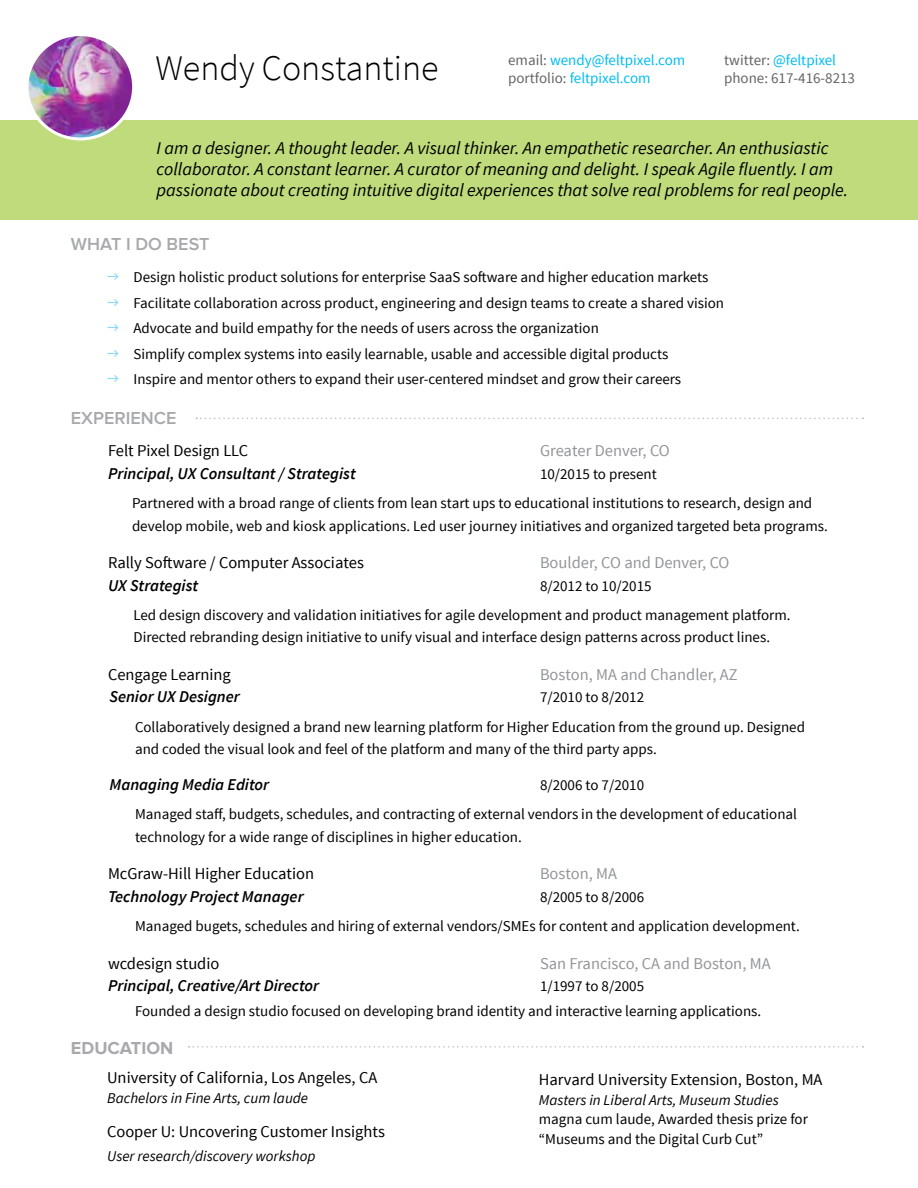
<style>
.page{position:relative;width:918px;height:1188px;background:#fff}
.page>*{position:absolute;margin:0;border:0;box-sizing:border-box;transform-origin:0 0}
.t1{font:300 36px "Source Sans Pro";color:#000}
.t2{font:italic 18px/21px "Source Sans Pro";color:#000}
.t3{font:600 18px "Proxima Nova";color:#a7a9ac}
.t4{font:700 18px "Proxima Nova";color:#a7a9ac}
.t5{font:16.5px "Source Sans Pro";color:#000}
.t6{font:italic 600 16.5px "Source Sans Pro";color:#000}
.t7{font:16.5px "Source Sans Pro";color:#939598}
.t8{font:15px/29.2px "Source Sans Pro";color:#000}
.t9{font:italic 15px "Source Sans Pro";color:#000}
.t10{font:15px "Source Sans Pro";color:#00bdf2}
.t11{font:15px "Source Sans Pro";color:#636466}
.s1{color:#636466}
</style>
<div class="page">
<div style="left:0;top:120px;width:918px;height:99px;background:#bfdb7b"></div>
<svg style="left:196px;top:418px;width:667px;height:1px"></svg>
<svg style="left:189px;top:1046px;width:674px;height:2px"></svg>
<img style="left:29px;top:37px;width:102px;height:102px">
<div style="left:25px;top:33px;width:110px;height:107px;border:3px solid #fff;border-radius:50%"></div>
<h1 class="t1" style="left:156px;top:46px;width:285px">Wendy Constantine</h1>
<p class="t10" style="left:508px;top:51px;width:179px"><span class="s1">email:</span> wendy@feltpixel.com</p>
<p class="t10" style="left:724px;top:51px;width:113px"><span class="s1">twitter:</span> @feltpixel</p>
<p class="t10" style="left:508px;top:69px;width:144px"><span class="s1">portfolio:</span> feltpixel.com</p>
<p class="t11" style="left:724px;top:69px;width:132px">phone: 617-416-8213</p>
<p class="t2" style="left:157px;top:138px;width:693px">I am a designer. A thought leader. A visual thinker. An empathetic researcher. An enthusiastic collaborator. A constant learner. A curator of meaning and delight. I speak Agile fluently. I am passionate about creating intuitive digital experiences that solve real problems for real people.</p>
<p class="t3" style="left:71px;top:234px;width:140px">WHAT I DO BEST</p>
<p class="t8" style="left:133px;top:265px;width:592px;line-height:25.5px">Design holistic product solutions for enterprise SaaS software and higher education markets Facilitate collaboration across product, engineering and design teams to create a shared vision Advocate and build empathy for the needs of users across the organization<br>Simplify complex systems into easily learnable, usable and accessible digital products<br>Inspire and mentor others to expand their user-centered mindset and grow their careers</p>
<p class="t3" style="left:71px;top:407px;width:107px">EXPERIENCE</p>
<p class="t5" style="left:108px;top:441px;width:142px">Felt Pixel Design LLC</p>
<p class="t7" style="left:540px;top:441px;width:131px">Greater Denver, CO</p>
<p class="t6" style="left:108px;top:463px;width:249px">Principal, UX Consultant / Strategist</p>
<p class="t8" style="left:132px;top:460px;width:682px;text-indent:408px">10/2015 to present<br>Partnered with a broad range of clients from lean start ups to educational institutions to research, design and</p>
<p class="t8" style="left:132px;top:511px;width:697px">develop mobile, web and kiosk applications. Led user journey initiatives and organized targeted beta programs.</p>
<p class="t5" style="left:108px;top:552px;width:257px">Rally Software / Computer Associates</p>
<p class="t7" style="left:540px;top:552px;width:191px">Boulder, CO and Denver, CO</p>
<p class="t6" style="left:108px;top:575px;width:92px">UX Strategist</p>
<p class="t8" style="left:134px;top:571px;width:659px;text-indent:406px">8/2012 to 10/2015<br>Led design discovery and validation initiatives for agile development and product management platform.</p>
<p class="t8" style="left:134px;top:623px;width:638px">Directed rebranding design initiative to unify visual and interface design patterns across product lines.</p>
<p class="t5" style="left:108px;top:664px;width:124px">Cengage Learning</p>
<p class="t7" style="left:540px;top:664px;width:199px">Boston, MA and Chandler, AZ</p>
<p class="t6" style="left:110px;top:687px;width:132px">Senior UX Designer</p>
<p class="t8" style="left:135px;top:683px;width:672px;text-indent:405px">7/2010 to 8/2012<br>Collaboratively designed a brand new learning platform for Higher Education from the ground up. Designed</p>
<p class="t8" style="left:135px;top:735px;width:523px">and coded the visual look and feel of the platform and many of the third party apps.</p>
<p class="t6" style="left:110px;top:774px;width:161px">Managing Media Editor</p>
<p class="t8" style="left:135px;top:771px;width:664px;text-indent:405px">8/2006 to 7/2010<br>Managed staff, budgets, schedules, and contracting of external vendors in the development of educational</p>
<p class="t8" style="left:135px;top:823px;width:388px">technology for a wide range of disciplines in higher education.</p>
<p class="t5" style="left:108px;top:864px;width:208px">McGraw-Hill Higher Education</p>
<p class="t7" style="left:540px;top:864px;width:79px">Boston, MA</p>
<p class="t6" style="left:108px;top:886px;width:197px">Technology Project Manager</p>
<p class="t8" style="left:135px;top:883px;width:666px;text-indent:405px">8/2005 to 8/2006<br>Managed bugets, schedules and hiring of external vendors/SMEs for content and application development.</p>
<p class="t5" style="left:108px;top:953px;width:113px">wcdesign studio</p>
<p class="t7" style="left:540px;top:953px;width:232px">San Francisco, CA and Boston, MA</p>
<p class="t6" style="left:108px;top:975px;width:213px">Principal, Creative/Art Director</p>
<p class="t8" style="left:135px;top:974px;width:628px;line-height:24.8px;text-indent:405px">1/1997 to 8/2005<br>Founded a design studio focused on developing brand identity and interactive learning applications.</p>
<p class="t4" style="left:71px;top:1037px;width:104px">EDUCATION</p>
<p class="t5" style="left:107px;top:1068px;width:272px">University of California, Los Angeles, CA</p>
<p class="t9" style="left:107px;top:1089px;width:203px">Bachelors in Fine Arts, cum laude</p>
<p class="t5" style="left:107px;top:1122px;width:279px">Cooper U: Uncovering Customer Insights</p>
<p class="t9" style="left:107px;top:1147px;width:210px">User research/discovery workshop</p>
<p class="t5" style="left:539px;top:1069px;width:285px">Harvard University Extension, Boston, MA</p>
<p class="t9" style="left:539px;top:1090px;width:241px">Masters in Liberal Arts, Museum Studies</p>
<p class="t8" style="left:539px;top:1110px;width:271px;line-height:19.5px">magna cum laude, Awarded thesis prize for “Museums and the Digital Curb Cut”</p>
</div>
